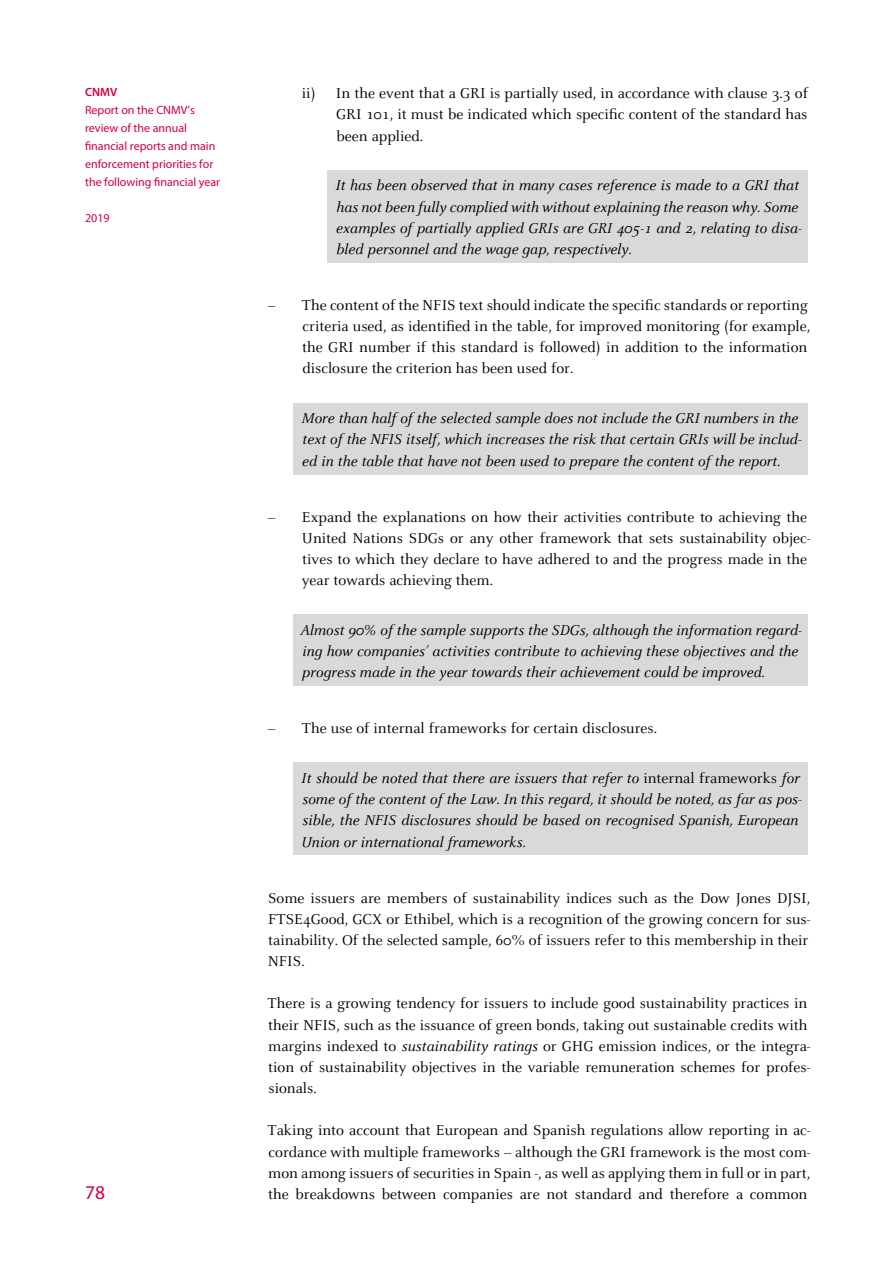
<style>
.page{position:relative;width:893px;height:1263px;background:#fff}
.page>*{position:absolute;margin:0;border:0;box-sizing:border-box;transform-origin:0 0}
.t1{font:19.5px "Myriad Pro";color:#d0003d}
._05-Texto_general{font:15.75px/21.1px "Celeste";color:#000}
._05-Texto_general-2{font:italic 15.75px/21.1px "Celeste";color:#000}
.t2{font:12px/18px "Myriad Pro";color:#d0003d}
.t3{font:600 12px "Myriad Pro";color:#d0003d}
.s1{font-style:normal}
.s2{font-style:italic}
</style>
<div class="page">
<div style="left:327px;top:170px;width:481px;height:92px;background:#d9d9d9"></div>
<div style="left:293px;top:403px;width:515px;height:71px;background:#d9d9d9"></div>
<div style="left:293px;top:615px;width:515px;height:71px;background:#d9d9d9"></div>
<div style="left:293px;top:763px;width:515px;height:92px;background:#d9d9d9"></div>
<p class="t3" style="left:85px;top:85px;width:34px">CNMV</p>
<p class="t2" style="left:85px;top:101px;width:137px">Report on the CNMV’s review of the annual financial reports and main enforcement priorities for the following financial year</p>
<p class="t2" style="left:85px;top:209px;width:26px">2019</p>
<p class="t1" style="left:85px;top:1180px;width:22px">78</p>
<p class="_05-Texto_general" style="left:336px;top:83px;width:473px;text-align:justify;text-indent:-34px">ii) In the event that a GRI is partially used, in accordance with clause 3.3 of GRI 101, it must be indicated which specific content of the standard has been applied.</p>
<p class="_05-Texto_general-2" style="left:335px;top:175px;width:468px">It has been observed that in many cases reference is made to a GRI that has not been fully complied with without explaining the reason why. Some examples of partially applied GRIs are GRI 405-1 and 2, relating to disa&shy;bled personnel and the wage gap, respectively.</p>
<p class="_05-Texto_general" style="left:302px;top:295px;width:509px;text-indent:-34px">– The content of the NFIS text should indicate the specific standards or reporting criteria used, as identified in the table, for improved monitoring (for example, the GRI number if this standard is followed) in addition to the information disclosure the criterion has been used for.</p>
<p class="_05-Texto_general-2" style="left:301px;top:408px;width:502px">More than half of the selected sample does not include the GRI numbers in the text of the NFIS itself, which increases the risk that certain GRIs will be includ&shy;ed in the table that have not been used to prepare the content of the report.</p>
<p class="_05-Texto_general" style="left:302px;top:507px;width:510px;text-indent:-34px">– Expand the explanations on how their activities contribute to achieving the United Nations SDGs or any other framework that sets sustainability objec&shy;tives to which they declare to have adhered to and the progress made in the year towards achieving them.</p>
<p class="_05-Texto_general-2" style="left:300px;top:620px;width:503px">Almost 90% of the sample supports the SDGs, although the information regard&shy;ing how companies’ activities contribute to achieving these objectives and the progress made in the year towards their achievement could be improved.</p>
<p class="_05-Texto_general" style="left:268px;top:718px;width:391px">– The use of internal frameworks for certain disclosures.</p>
<p class="_05-Texto_general-2" style="left:301px;top:768px;width:502px">It should be noted that there are issuers that refer to <span class="s1">internal frameworks</span> for some of the content of the Law. In this regard, it should be noted, as far as pos&shy;sible, the NFIS disclosures should be based on recognised Spanish, European Union or international frameworks.</p>
<p class="_05-Texto_general" style="left:268px;top:888px;width:544px">Some issuers are members of sustainability indices such as the Dow Jones DJSI, FTSE4Good, GCX or Ethibel, which is a recognition of the growing concern for sus&shy;tainability. Of the selected sample, 60% of issuers refer to this membership in their NFIS.</p>
<p class="_05-Texto_general" style="left:268px;top:993px;width:544px">There is a growing tendency for issuers to include good sustainability practices in their NFIS, such as the issuance of green bonds, taking out sustainable credits with margins indexed to <span class="s2">sustainability ratings</span> or GHG emission indices, or the integra&shy;tion of sustainability objectives in the variable remuneration schemes for profes&shy;sionals.</p>
<p class="_05-Texto_general" style="left:268px;top:1120px;width:544px;text-align:justify">Taking into account that European and Spanish regulations allow reporting in ac&shy;cordance with multiple frameworks – although the GRI framework is the most com&shy;mon among issuers of securities in Spain -, as well as applying them in full or in part, the breakdowns between companies are not standard and therefore a common</p>
</div>
